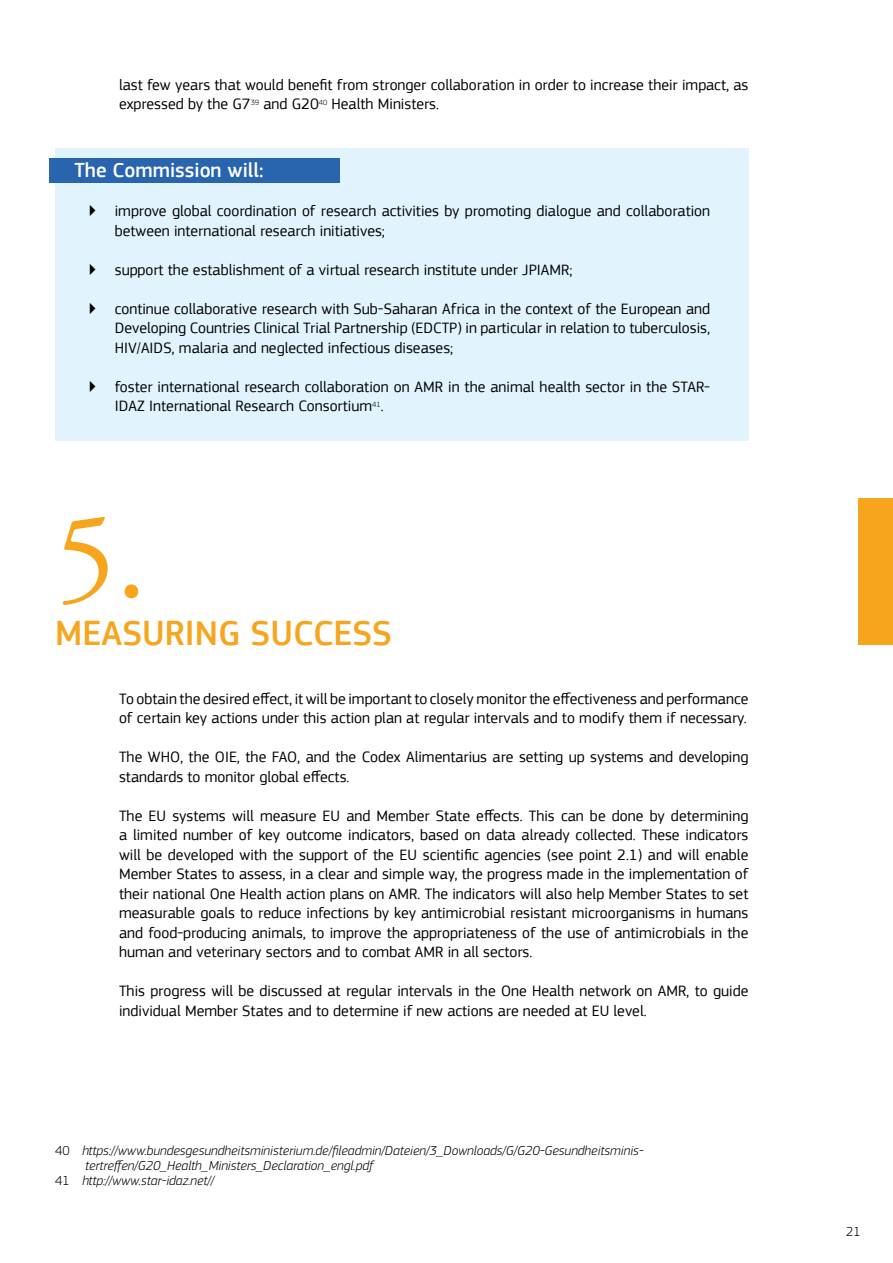
<style>
.page{position:relative;width:893px;height:1263px;background:#fff}
.page>*{position:absolute;margin:0;border:0;box-sizing:border-box;transform-origin:0 0}
.t1{font:121.8px "Adobe Garamond Pro";color:#f7a51d}
.t2{font:500 36px "EC Square Sans Pro";color:#f7a51d}
.t3{font:500 21px "EC Square Sans Pro";color:#fff}
.t4{font:15.75px/19.5px "EC Square Sans Pro";color:#000}
.t5{font:italic 300 13.5px "EC Square Sans Pro";color:#000}
.t6{font:300 13.5px "EC Square Sans Pro";color:#000}
.s1{font-style:normal}
</style>
<div class="page">
<div style="left:55px;top:148px;width:693px;height:293px;background:#e1f4fd"></div>
<div style="left:49px;top:158px;width:290px;height:24px;background:#2964af"></div>
<div style="left:859px;top:498px;width:34px;height:147px;background:#f7a51d"></div>
<p class="t4" style="left:119px;top:75px;width:631px">last few years that would benefit from stronger collaboration in order to increase their impact, as expressed by the G7<sup>39</sup> and G20<sup>40</sup> Health Ministers.</p>
<h3 class="t3" style="left:74px;top:158px;width:191px">The Commission will:</h3>
<p class="t4" style="left:115px;top:201px;width:597px;text-indent:-27px">▶ improve global coordination of research activities by promoting dialogue and collaboration between international research initiatives;</p>
<p class="t4" style="left:88px;top:260px;width:486px">▶ support the establishment of a virtual research institute under JPIAMR;</p>
<p class="t4" style="left:115px;top:299px;width:597px;text-align:justify;text-indent:-27px">▶ continue collaborative research with Sub-Saharan Africa in the context of the European and Developing Countries Clinical Trial Partnership (EDCTP) in particular in relation to tuberculosis, HIV/AIDS, malaria and neglected infectious diseases;</p>
<p class="t4" style="left:115px;top:377px;width:597px;text-indent:-27px">▶ foster international research collaboration on AMR in the animal health sector in the STAR-<br>IDAZ International Research Consortium<sup>41</sup>.</p>
<h1 class="t1" style="left:55px;top:485px;width:93px">5.</h1>
<h2 class="t2" style="left:55px;top:612px;width:338px">MEASURING SUCCESS</h2>
<p class="t4" style="left:119px;top:689px;width:631px">To obtain the desired effect, it will be important to closely monitor the effectiveness and performance of certain key actions under this action plan at regular intervals and to modify them if necessary.</p>
<p class="t4" style="left:119px;top:747px;width:631px">The WHO, the OIE, the FAO, and the Codex Alimentarius are setting up systems and developing standards to monitor global effects.</p>
<p class="t4" style="left:119px;top:806px;width:631px;text-align:justify">The EU systems will measure EU and Member State effects. This can be done by determining a limited number of key outcome indicators, based on data already collected. These indicators will be developed with the support of the EU scientific agencies (see point 2.1) and will enable Member States to assess, in a clear and simple way, the progress made in the implementation of their national One Health action plans on AMR. The indicators will also help Member States to set measurable goals to reduce infections by key antimicrobial resistant microorganisms in humans and food-producing animals, to improve the appropriateness of the use of antimicrobials in the human and veterinary sectors and to combat AMR in all sectors.</p>
<p class="t4" style="left:119px;top:981px;width:631px">This progress will be discussed at regular intervals in the One Health network on AMR, to guide individual Member States and to determine if new actions are needed at EU level.</p>
<p class="t5" style="left:55px;top:1143px;width:590px"><span class="s1">40</span> https://www.bundesgesundheitsministerium.de/fileadmin/Dateien/3_Downloads/G/G20-Gesundheitsminis-</p>
<p class="t5" style="left:85px;top:1158px;width:290px">tertreffen/G20_Health_Ministers_Declaration_engl.pdf</p>
<p class="t5" style="left:55px;top:1173px;width:160px"><span class="s1">41</span> http://www.star-idaz.net//</p>
<p class="t6" style="left:846px;top:1224px;width:16px">21</p>
</div>
